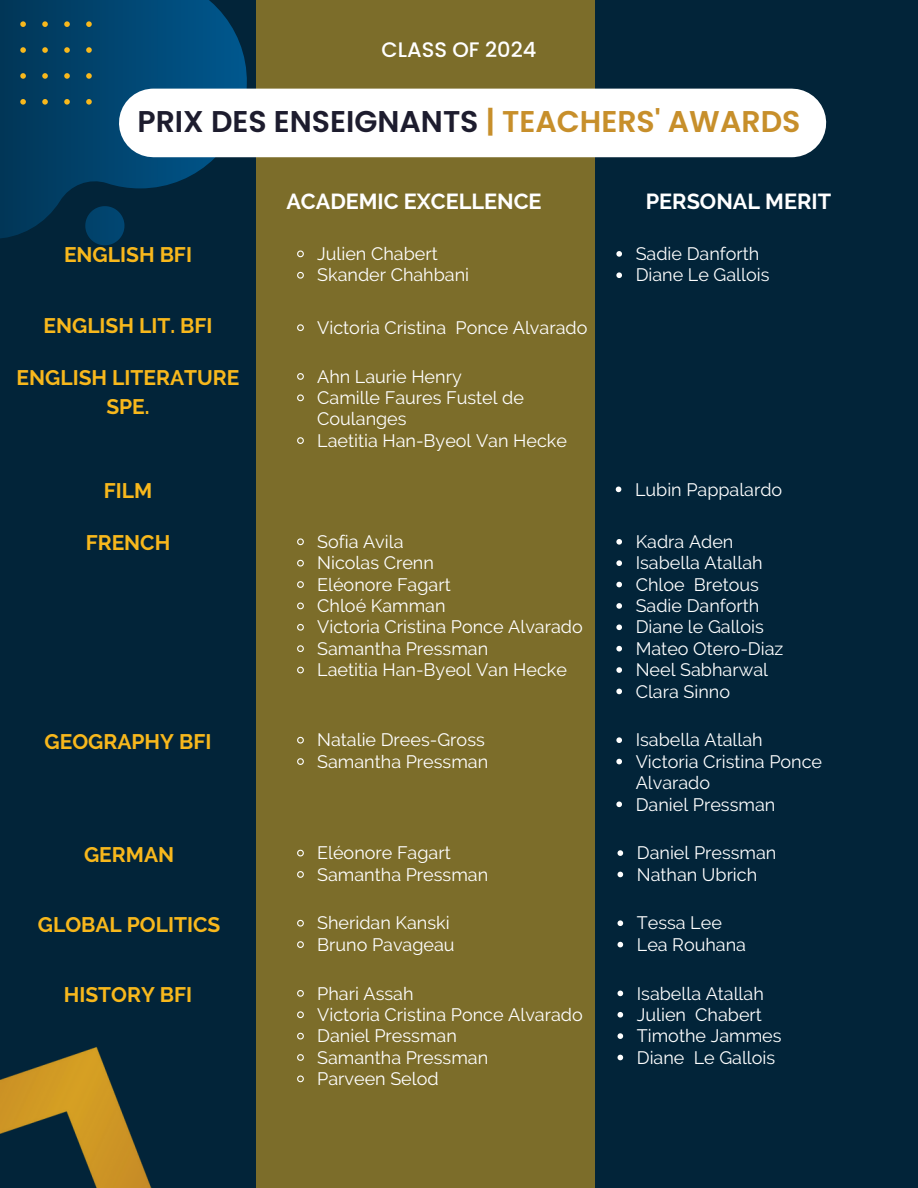
<style>
.page{position:relative;width:918px;height:1188px;background:#022439}
.page>*{position:absolute;margin:0;border:0;box-sizing:border-box;transform-origin:0 0}
.t1{font:600 30px "Poppins";color:#1d1c2e}
.t2{font:700 21.75px "Raleway";color:#fff}
.t3{font:700 21px/29.2px "Raleway";color:#f8b81c;text-align:center}
.t4{font:500 21px "Poppins";color:#fff}
.t5{font:18px/21.3px "Raleway";color:#fff}
.s1{color:#c78f2b}
</style>
<div class="page">
<img style="left:0;top:1047px;width:152px;height:141px">
<svg style="left:0;top:0;width:248px;height:239px"></svg>
<svg style="left:85px;top:206px;width:39px;height:39px"></svg>
<svg style="left:20px;top:21px;width:72px;height:84px;background:#10455e"></svg>
<div style="left:256px;top:0;width:338px;height:1188px;background:#7c6d2a"></div>
<div style="left:153px;top:89px;width:639px;height:68px;background:#fff"></div>
<svg style="left:297px;top:250px;width:7px;height:8px"></svg>
<svg style="left:297px;top:271px;width:7px;height:8px"></svg>
<svg style="left:616px;top:251px;width:6px;height:6px"></svg>
<svg style="left:616px;top:272px;width:6px;height:6px"></svg>
<svg style="left:297px;top:538px;width:7px;height:8px"></svg>
<svg style="left:297px;top:559px;width:7px;height:8px"></svg>
<svg style="left:297px;top:581px;width:7px;height:7px"></svg>
<svg style="left:297px;top:602px;width:7px;height:8px"></svg>
<svg style="left:297px;top:623px;width:7px;height:8px"></svg>
<svg style="left:297px;top:645px;width:7px;height:7px"></svg>
<svg style="left:297px;top:666px;width:7px;height:8px"></svg>
<svg style="left:616px;top:539px;width:6px;height:6px"></svg>
<svg style="left:616px;top:560px;width:6px;height:6px"></svg>
<svg style="left:616px;top:582px;width:6px;height:5px"></svg>
<svg style="left:616px;top:603px;width:6px;height:6px"></svg>
<svg style="left:616px;top:624px;width:6px;height:6px"></svg>
<svg style="left:616px;top:646px;width:6px;height:5px"></svg>
<svg style="left:616px;top:667px;width:6px;height:6px"></svg>
<svg style="left:616px;top:689px;width:6px;height:5px"></svg>
<svg style="left:297px;top:919px;width:7px;height:8px"></svg>
<svg style="left:297px;top:941px;width:7px;height:7px"></svg>
<svg style="left:618px;top:920px;width:5px;height:6px"></svg>
<svg style="left:618px;top:942px;width:5px;height:5px"></svg>
<svg style="left:297px;top:324px;width:7px;height:8px"></svg>
<svg style="left:297px;top:373px;width:7px;height:7px"></svg>
<svg style="left:297px;top:394px;width:7px;height:8px"></svg>
<svg style="left:297px;top:437px;width:7px;height:7px"></svg>
<svg style="left:616px;top:487px;width:5px;height:5px"></svg>
<svg style="left:297px;top:736px;width:7px;height:8px"></svg>
<svg style="left:297px;top:758px;width:7px;height:7px"></svg>
<svg style="left:616px;top:737px;width:6px;height:6px"></svg>
<svg style="left:616px;top:759px;width:6px;height:5px"></svg>
<svg style="left:616px;top:802px;width:6px;height:5px"></svg>
<svg style="left:297px;top:849px;width:7px;height:8px"></svg>
<svg style="left:297px;top:871px;width:7px;height:7px"></svg>
<svg style="left:618px;top:850px;width:5px;height:6px"></svg>
<svg style="left:618px;top:872px;width:5px;height:5px"></svg>
<svg style="left:297px;top:990px;width:7px;height:7px"></svg>
<svg style="left:297px;top:1011px;width:7px;height:8px"></svg>
<svg style="left:297px;top:1032px;width:7px;height:8px"></svg>
<svg style="left:297px;top:1054px;width:7px;height:7px"></svg>
<svg style="left:297px;top:1075px;width:7px;height:8px"></svg>
<svg style="left:618px;top:991px;width:5px;height:5px"></svg>
<svg style="left:618px;top:1012px;width:5px;height:6px"></svg>
<svg style="left:618px;top:1033px;width:5px;height:6px"></svg>
<svg style="left:618px;top:1055px;width:5px;height:5px"></svg>
<h2 class="t4" style="left:382px;top:35px;width:156px">CLASS OF 2024</h2>
<h1 class="t1" style="left:138px;top:101px;width:664px">PRIX DES ENSEIGNANTS <span class="s1">| TEACHERS' AWARDS</span></h1>
<h2 class="t2" style="left:286px;top:188px;width:257px">ACADEMIC EXCELLENCE</h2>
<h2 class="t3" style="left:64px;top:240px;width:129px">ENGLISH BFI</h2>
<h2 class="t5" style="left:317px;top:243px;width:122px">Julien Chabert</h2>
<p class="t5" style="left:317px;top:264px;width:153px">Skander Chahbani</p>
<p class="t3" style="left:44px;top:311px;width:170px">ENGLISH LIT. BFI</p>
<p class="t5" style="left:317px;top:317px;width:272px">Victoria Cristina Ponce Alvarado</p>
<p class="t3" style="left:17px;top:363px;width:224px">ENGLISH LITERATURE<br>SPE.</p>
<p class="t5" style="left:317px;top:366px;width:146px">Ahn Laurie Henry</p>
<h2 class="t5" style="left:317px;top:387px;width:208px">Camille Faures Fustel de<br>Coulanges</h2>
<p class="t5" style="left:317px;top:430px;width:251px">Laetitia Han-Byeol Van Hecke</p>
<p class="t2" style="left:646px;top:188px;width:187px">PERSONAL MERIT</p>
<p class="t5" style="left:636px;top:243px;width:125px">Sadie Danforth</p>
<p class="t5" style="left:636px;top:264px;width:135px">Diane Le Gallois</p>
<p class="t3" style="left:104px;top:476px;width:50px">FILM</p>
<p class="t5" style="left:635px;top:479px;width:149px">Lubin Pappalardo</p>
<p class="t3" style="left:86px;top:528px;width:86px">FRENCH</p>
<p class="t5" style="left:317px;top:531px;width:88px">Sofia Avila</p>
<h2 class="t5" style="left:317px;top:552px;width:118px">Nicolas Crenn</h2>
<p class="t5" style="left:317px;top:574px;width:135px">Eléonore Fagart</p>
<h2 class="t5" style="left:317px;top:595px;width:130px">Chloé Kamman</h2>
<p class="t5" style="left:317px;top:616px;width:267px">Victoria Cristina Ponce Alvarado</p>
<p class="t5" style="left:317px;top:638px;width:172px">Samantha Pressman</p>
<p class="t5" style="left:317px;top:659px;width:251px">Laetitia Han-Byeol Van Hecke</p>
<h2 class="t5" style="left:636px;top:531px;width:99px">Kadra Aden</h2>
<p class="t5" style="left:636px;top:552px;width:129px">Isabella Atallah</p>
<h2 class="t5" style="left:636px;top:574px;width:125px">Chloe Bretous</h2>
<p class="t5" style="left:636px;top:595px;width:125px">Sadie Danforth</p>
<p class="t5" style="left:636px;top:616px;width:130px">Diane le Gallois</p>
<p class="t5" style="left:636px;top:638px;width:149px">Mateo Otero-Diaz</p>
<p class="t5" style="left:636px;top:659px;width:134px">Neel Sabharwal</p>
<p class="t5" style="left:636px;top:681px;width:96px">Clara Sinno</p>
<p class="t3" style="left:45px;top:727px;width:168px">GEOGRAPHY BFI</p>
<p class="t5" style="left:317px;top:729px;width:169px">Natalie Drees-Gross</p>
<h2 class="t5" style="left:317px;top:751px;width:172px">Samantha Pressman</h2>
<p class="t5" style="left:636px;top:729px;width:129px">Isabella Atallah</p>
<p class="t5" style="left:636px;top:751px;width:188px">Victoria Cristina Ponce<br>Alvarado</p>
<p class="t5" style="left:636px;top:794px;width:141px">Daniel Pressman</p>
<p class="t3" style="left:84px;top:840px;width:92px">GERMAN</p>
<h2 class="t5" style="left:317px;top:842px;width:135px">Eléonore Fagart</h2>
<p class="t5" style="left:317px;top:864px;width:172px">Samantha Pressman</p>
<p class="t5" style="left:637px;top:842px;width:141px">Daniel Pressman</p>
<p class="t5" style="left:637px;top:864px;width:122px">Nathan Ubrich</p>
<p class="t5" style="left:317px;top:912px;width:134px">Sheridan Kanski</p>
<p class="t5" style="left:317px;top:934px;width:139px">Bruno Pavageau</p>
<p class="t3" style="left:38px;top:910px;width:184px">GLOBAL POLITICS</p>
<p class="t5" style="left:637px;top:912px;width:87px">Tessa Lee</p>
<p class="t5" style="left:637px;top:934px;width:111px">Lea Rouhana</p>
<p class="t3" style="left:64px;top:980px;width:130px">HISTORY BFI</p>
<h2 class="t5" style="left:317px;top:983px;width:98px">Phari Assah</h2>
<p class="t5" style="left:317px;top:1004px;width:267px">Victoria Cristina Ponce Alvarado</p>
<p class="t5" style="left:317px;top:1025px;width:141px">Daniel Pressman</p>
<p class="t5" style="left:317px;top:1047px;width:172px">Samantha Pressman</p>
<p class="t5" style="left:317px;top:1068px;width:123px">Parveen Selod</p>
<p class="t5" style="left:637px;top:983px;width:129px">Isabella Atallah</p>
<p class="t5" style="left:637px;top:1004px;width:127px">Julien Chabert</p>
<p class="t5" style="left:637px;top:1025px;width:146px">Timothe Jammes</p>
<p class="t5" style="left:637px;top:1047px;width:140px">Diane Le Gallois</p>
</div>
